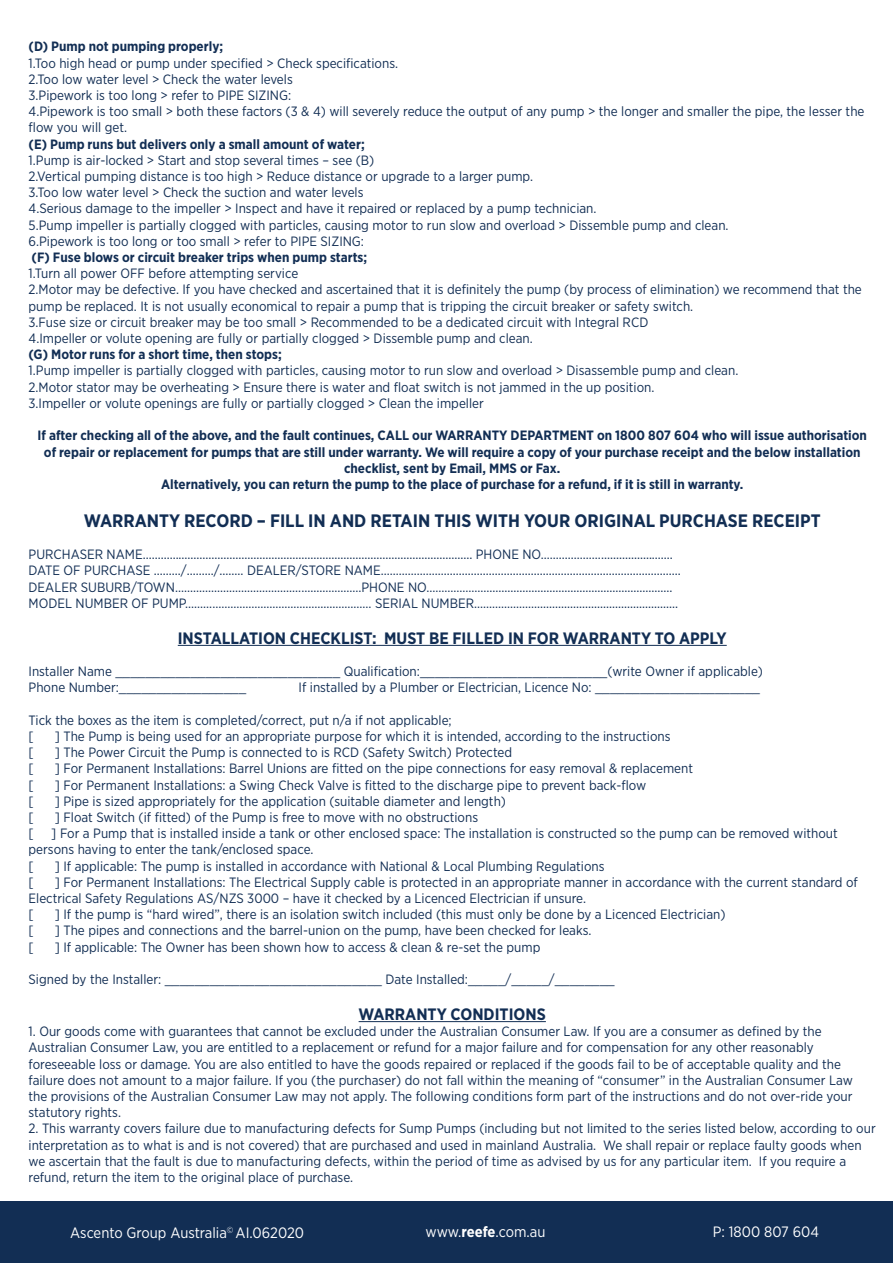
<style>
.page{position:relative;width:893px;height:1263px;background:#fff}
.page>*{position:absolute;margin:0;border:0;box-sizing:border-box;transform-origin:0 0}
.t1{font:700 18px "Gotham Narrow";color:#122e54}
.t2{font:700 16.5px "Gotham Narrow";color:#122e54}
.t3{font:15px "Gotham Narrow";color:#fff}
.t4{font:13.5px/16.2px "Gotham Narrow";color:#122e54}
.t5{font:700 13.5px/16.2px "Gotham Narrow";color:#122e54;text-align:center}
.s1{font-weight:700}
</style>
<div class="page">
<div style="left:0;top:1201px;width:893px;height:62px;background:#122e54"></div>
<hr style="left:178px;top:645px;width:549px;height:1px;background:#122e54">
<hr style="left:359px;top:1021px;width:187px;height:1px;background:#122e54">
<p class="t5" style="left:29px;top:38px;width:196px">(D) Pump not pumping properly;</p>
<p class="t4" style="left:29px;top:55px;width:371px">1.Too high head or pump under specified &gt; Check specifications.</p>
<p class="t4" style="left:29px;top:71px;width:266px">2.Too low water level &gt; Check the water levels</p>
<p class="t4" style="left:29px;top:87px;width:264px">3.Pipework is too long &gt; refer to PIPE SIZING:</p>
<p class="t4" style="left:29px;top:103px;width:837px">4.Pipework is too small &gt; both these factors (3 &amp; 4) will severely reduce the output of any pump &gt; the longer and smaller the pipe, the lesser the flow you will get.</p>
<p class="t5" style="left:29px;top:136px;width:338px">(E) Pump runs but delivers only a small amount of water;</p>
<p class="t4" style="left:29px;top:152px;width:347px">1.Pump is air-locked &gt; Start and stop several times – see (B)</p>
<p class="t4" style="left:29px;top:168px;width:506px">2.Vertical pumping distance is too high &gt; Reduce distance or upgrade to a larger pump.</p>
<p class="t4" style="left:29px;top:184px;width:336px">3.Too low water level &gt; Check the suction and water levels</p>
<p class="t4" style="left:29px;top:200px;width:569px">4.Serious damage to the impeller &gt; Inspect and have it repaired or replaced by a pump technician.</p>
<p class="t4" style="left:29px;top:217px;width:701px">5.Pump impeller is partially clogged with particles, causing motor to run slow and overload &gt; Dissemble pump and clean.</p>
<p class="t4" style="left:29px;top:233px;width:337px">6.Pipework is too long or too small &gt; refer to PIPE SIZING:</p>
<p class="t5" style="left:32px;top:249px;width:337px">(F) Fuse blows or circuit breaker trips when pump starts;</p>
<p class="t4" style="left:29px;top:265px;width:271px">1.Turn all power OFF before attempting service</p>
<p class="t4" style="left:29px;top:281px;width:835px">2.Motor may be defective. If you have checked and ascertained that it is definitely the pump (by process of elimination) we recommend that the pump be replaced. It is not usually economical to repair a pump that is tripping the circuit breaker or safety switch.</p>
<p class="t4" style="left:29px;top:314px;width:621px">3.Fuse size or circuit breaker may be too small &gt; Recommended to be a dedicated circuit with Integral RCD</p>
<p class="t4" style="left:29px;top:330px;width:506px">4.Impeller or volute opening are fully or partially clogged &gt; Dissemble pump and clean.</p>
<p class="t5" style="left:29px;top:346px;width:255px">(G) Motor runs for a short time, then stops;</p>
<p class="t4" style="left:29px;top:362px;width:711px">1.Pump impeller is partially clogged with particles, causing motor to run slow and overload &gt; Disassemble pump and clean.</p>
<p class="t4" style="left:29px;top:379px;width:627px">2.Motor stator may be overheating &gt; Ensure there is water and float switch is not jammed in the up position.</p>
<p class="t4" style="left:29px;top:395px;width:457px">3.Impeller or volute openings are fully or partially clogged &gt; Clean the impeller</p>
<p class="t5" style="left:37px;top:427px;width:831px">If after checking all of the above, and the fault continues, CALL our WARRANTY DEPARTMENT on 1800 807 604 who will issue authorisation of repair or replacement for pumps that are still under warranty. We will require a copy of your purchase receipt and the below installation checklist, sent by Email, MMS or Fax.</p>
<p class="t5" style="left:161px;top:476px;width:584px">Alternatively, you can return the pump to the place of purchase for a refund, if it is still in warranty.</p>
<p class="t1" style="left:84px;top:509px;width:738px">WARRANTY RECORD – FILL IN AND RETAIN THIS WITH YOUR ORIGINAL PURCHASE RECEIPT</p>
<p class="t4" style="left:29px;top:546px;width:646px">PURCHASER NAME.............................................................................................................. PHONE NO…….....………….....................</p>
<p class="t4" style="left:29px;top:562px;width:654px">DATE OF PURCHASE ........./........./........ DEALER/STORE NAME…………………...............................................................................</p>
<p class="t4" style="left:29px;top:578px;width:645px">DEALER SUBURB/TOWN……………………………………….....…………PHONE NO………………….............................................................</p>
<p class="t4" style="left:29px;top:595px;width:651px">MODEL NUMBER OF PUMP……………………………………….....………… SERIAL NUMBER…………………...............................................</p>
<p class="t2" style="left:178px;top:627px;width:550px">INSTALLATION CHECKLIST: MUST BE FILLED IN FOR WARRANTY TO APPLY</p>
<p class="t4" style="left:29px;top:663px;width:736px">Installer Name ______________________________ Qualification:_________________________(write Owner if applicable)</p>
<p class="t4" style="left:29px;top:679px;width:219px">Phone Number:_________________</p>
<p class="t4" style="left:299px;top:679px;width:463px">If installed by a Plumber or Electrician, Licence No: ______________________</p>
<p class="t4" style="left:29px;top:712px;width:425px">Tick the boxes as the item is completed/correct, put n/a if not applicable;</p>
<p class="t4" style="left:29px;top:728px;width:7px">[</p>
<p class="t4" style="left:55px;top:728px;width:617px">] The Pump is being used for an appropriate purpose for which it is intended, according to the instructions</p>
<p class="t4" style="left:29px;top:744px;width:7px">[</p>
<p class="t4" style="left:55px;top:744px;width:459px">] The Power Circuit the Pump is connected to is RCD (Safety Switch) Protected</p>
<p class="t4" style="left:29px;top:760px;width:7px">[</p>
<p class="t4" style="left:55px;top:760px;width:640px">] For Permanent Installations: Barrel Unions are fitted on the pipe connections for easy removal &amp; replacement</p>
<p class="t4" style="left:29px;top:776px;width:7px">[</p>
<p class="t4" style="left:55px;top:776px;width:593px">] For Permanent Installations: a Swing Check Valve is fitted to the discharge pipe to prevent back-flow</p>
<p class="t4" style="left:29px;top:793px;width:7px">[</p>
<p class="t4" style="left:55px;top:793px;width:453px">] Pipe is sized appropriately for the application (suitable diameter and length)</p>
<p class="t4" style="left:29px;top:809px;width:7px">[</p>
<p class="t4" style="left:55px;top:809px;width:425px">] Float Switch (if fitted) of the Pump is free to move with no obstructions</p>
<p class="t4" style="left:29px;top:825px;width:7px">[</p>
<p class="t4" style="left:29px;top:825px;width:811px;text-indent:23px">] For a Pump that is installed inside a tank or other enclosed space: The installation is constructed so the pump can be removed without persons having to enter the tank/enclosed space.</p>
<p class="t4" style="left:29px;top:857px;width:7px">[</p>
<p class="t4" style="left:55px;top:857px;width:551px">] If applicable: The pump is installed in accordance with National &amp; Local Plumbing Regulations</p>
<p class="t4" style="left:29px;top:874px;width:7px">[</p>
<p class="t4" style="left:29px;top:874px;width:831px;text-indent:26px">] For Permanent Installations: The Electrical Supply cable is protected in an appropriate manner in accordance with the current standard of<br>Electrical Safety Regulations AS/NZS 3000 – have it checked by a Licenced Electrician if unsure.</p>
<p class="t4" style="left:29px;top:906px;width:7px">[</p>
<p class="t4" style="left:55px;top:906px;width:672px">] If the pump is “hard wired”, there is an isolation switch included (this must only be done by a Licenced Electrician)</p>
<p class="t4" style="left:29px;top:922px;width:7px">[</p>
<p class="t4" style="left:55px;top:922px;width:538px">] The pipes and connections and the barrel-union on the pump, have been checked for leaks.</p>
<p class="t4" style="left:29px;top:938px;width:7px">[</p>
<p class="t4" style="left:55px;top:938px;width:487px">] If applicable: The Owner has been shown how to access &amp; clean &amp; re-set the pump</p>
<p class="t4" style="left:29px;top:971px;width:588px">Signed by the Installer: _____________________________ Date Installed:_____/_____/________</p>
<p class="t2" style="left:359px;top:1003px;width:189px">WARRANTY CONDITIONS</p>
<p class="t4" style="left:29px;top:1023px;width:826px">1. Our goods come with guarantees that cannot be excluded under the Australian Consumer Law. If you are a consumer as defined by the Australian Consumer Law, you are entitled to a replacement or refund for a major failure and for compensation for any other reasonably foreseeable loss or damage. You are also entitled to have the goods repaired or replaced if the goods fail to be of acceptable quality and the failure does not amount to a major failure. If you (the purchaser) do not fall within the meaning of “consumer” in the Australian Consumer Law the provisions of the Australian Consumer Law may not apply. The following conditions form part of the instructions and do not over-ride your statutory rights.</p>
<p class="t4" style="left:29px;top:1120px;width:849px">2. This warranty covers failure due to manufacturing defects for Sump Pumps (including but not limited to the series listed below, according to our interpretation as to what is and is not covered) that are purchased and used in mainland Australia. We shall repair or replace faulty goods when we ascertain that the fault is due to manufacturing defects, within the period of time as advised by us for any particular item. If you require a refund, return the item to the original place of purchase.</p>
<p class="t3" style="left:70px;top:1223px;width:236px">Ascento Group Australia<sup>©</sup> AI.062020</p>
<p class="t3" style="left:426px;top:1223px;width:121px">www.<span class="s1">reefe</span>.com.au</p>
<p class="t3" style="left:713px;top:1222px;width:108px">P: 1800 807 604</p>
</div>
